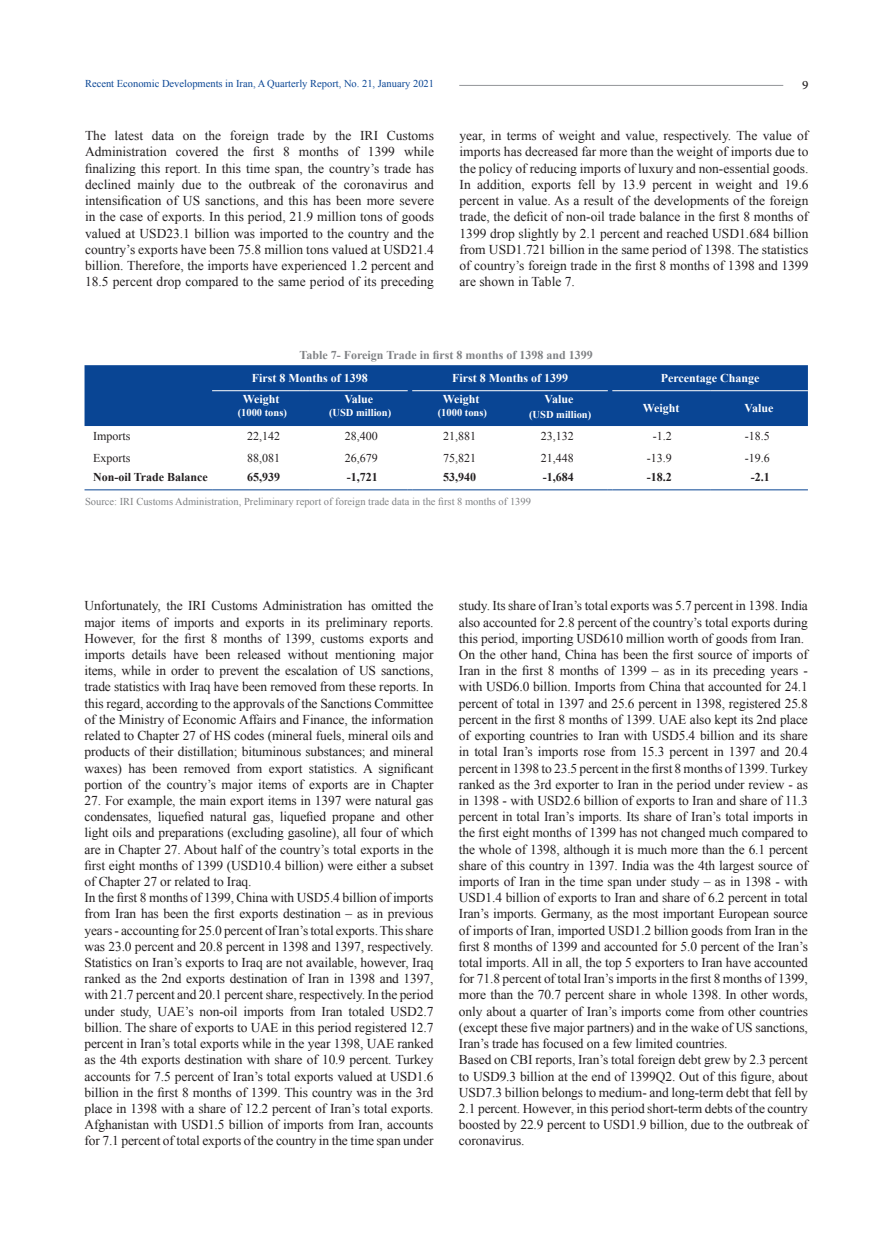
<style>
.page{position:relative;width:893px;height:1234px;background:#fff}
.page>*{position:absolute;margin:0;border:0;box-sizing:border-box;transform-origin:0 0}
.t1{font:18px "Adobe Arabic";color:#231f20}
.t2{font:13.5px/16.2px "Times New Roman";letter-spacing:-.01em;color:#231f20;text-align:justify}
.t3{font:700 12px "Times New Roman";color:#fff}
.t4{font:12px "Times New Roman";color:#231f20}
.t5{font:700 12px "Times New Roman";color:#231f20}
.t6{font:700 12px "Times New Roman";color:#808285}
.t7{font:10.5px "Times New Roman";color:#808285}
.t8{font:10.5px "Times New Roman";color:#094594}
.t9{font:700 10.5px "Times New Roman";color:#fff}
</style>
<div class="page">
<hr style="left:459px;top:85px;width:324px;height:1px;background:#939598">
<div style="left:85px;top:365px;width:723px;height:61px;background:#094594"></div>
<hr style="left:212px;top:390px;width:98px;height:1px;background:#fff">
<hr style="left:310px;top:390px;width:98px;height:1px;background:#fff">
<hr style="left:412px;top:390px;width:98px;height:1px;background:#fff">
<hr style="left:510px;top:390px;width:98px;height:1px;background:#fff">
<hr style="left:612px;top:390px;width:98px;height:1px;background:#fff">
<hr style="left:710px;top:390px;width:98px;height:1px;background:#fff">
<hr style="left:212px;top:489px;width:98px;height:1px;background:#094594">
<hr style="left:310px;top:489px;width:98px;height:1px;background:#094594">
<hr style="left:412px;top:489px;width:98px;height:1px;background:#094594">
<hr style="left:510px;top:489px;width:98px;height:1px;background:#094594">
<hr style="left:612px;top:489px;width:98px;height:1px;background:#094594">
<hr style="left:710px;top:489px;width:98px;height:1px;background:#094594">
<hr style="left:85px;top:489px;width:127px;height:1px;background:#094594">
<p class="t8" style="left:85px;top:76px;width:351px">Recent Economic Developments in Iran, A Quarterly Report, No. 21, January 2021</p>
<h1 class="t1" style="left:802px;top:72px;width:8px">9</h1>
<p class="t2" style="left:85px;top:127px;width:350px">The latest data on the foreign trade by the IRI Customs Administration covered the first 8 months of 1399 while finalizing this report. In this time span, the country’s trade has declined mainly due to the outbreak of the coronavirus and intensification of US sanctions, and this has been more severe in the case of exports. In this period, 21.9 million tons of goods valued at USD23.1 billion was imported to the country and the country’s exports have been 75.8 million tons valued at USD21.4 billion. Therefore, the imports have experienced 1.2 percent and 18.5 percent drop compared to the same period of its preceding</p>
<p class="t2" style="left:459px;top:127px;width:350px">year, in terms of weight and value, respectively. The value of imports has decreased far more than the weight of imports due to the policy of reducing imports of luxury and non-essential goods.<br>In addition, exports fell by 13.9 percent in weight and 19.6 percent in value. As a result of the developments of the foreign trade, the deficit of non-oil trade balance in the first 8 months of 1399 drop slightly by 2.1 percent and reached USD1.684 billion from USD1.721 billion in the same period of 1398. The statistics of country’s foreign trade in the first 8 months of 1398 and 1399 are shown in Table 7.</p>
<p class="t6" style="left:300px;top:347px;width:295px">Table 7- Foreign Trade in first 8 months of 1398 and 1399</p>
<p class="t3" style="left:252px;top:369px;width:117px">First 8 Months of 1398</p>
<p class="t3" style="left:452px;top:369px;width:117px">First 8 Months of 1399</p>
<p class="t3" style="left:661px;top:369px;width:100px">Percentage Change</p>
<p class="t3" style="left:243px;top:390px;width:38px">Weight</p>
<p class="t9" style="left:238px;top:405px;width:51px">(1000 tons)</p>
<p class="t3" style="left:443px;top:390px;width:38px">Weight</p>
<p class="t9" style="left:438px;top:405px;width:51px">(1000 tons)</p>
<p class="t3" style="left:344px;top:390px;width:30px">Value</p>
<p class="t9" style="left:329px;top:405px;width:64px">(USD million)</p>
<p class="t3" style="left:544px;top:390px;width:30px">Value</p>
<p class="t9" style="left:529px;top:406px;width:64px">(USD million)</p>
<p class="t3" style="left:643px;top:399px;width:38px">Weight</p>
<p class="t3" style="left:745px;top:399px;width:30px">Value</p>
<p class="t4" style="left:93px;top:428px;width:39px">Imports</p>
<p class="t4" style="left:247px;top:428px;width:34px">22,142</p>
<p class="t4" style="left:345px;top:428px;width:34px">28,400</p>
<p class="t4" style="left:443px;top:428px;width:34px">21,881</p>
<p class="t4" style="left:541px;top:428px;width:34px">23,132</p>
<p class="t4" style="left:653px;top:428px;width:20px">-1.2</p>
<p class="t4" style="left:745px;top:428px;width:26px">-18.5</p>
<p class="t4" style="left:93px;top:449px;width:39px">Exports</p>
<p class="t4" style="left:247px;top:449px;width:34px">88,081</p>
<p class="t4" style="left:345px;top:449px;width:34px">26,679</p>
<p class="t4" style="left:443px;top:449px;width:34px">75,821</p>
<p class="t4" style="left:541px;top:449px;width:34px">21,448</p>
<p class="t4" style="left:647px;top:449px;width:26px">-13.9</p>
<p class="t4" style="left:745px;top:449px;width:26px">-19.6</p>
<p class="t5" style="left:93px;top:468px;width:116px">Non-oil Trade Balance</p>
<p class="t5" style="left:247px;top:468px;width:34px">65,939</p>
<p class="t5" style="left:347px;top:468px;width:32px">-1,721</p>
<p class="t5" style="left:443px;top:468px;width:34px">53,940</p>
<p class="t5" style="left:543px;top:468px;width:32px">-1,684</p>
<p class="t5" style="left:647px;top:468px;width:26px">-18.2</p>
<p class="t5" style="left:751px;top:468px;width:20px">-2.1</p>
<p class="t7" style="left:85px;top:494px;width:447px">Source: IRI Customs Administration, Preliminary report of foreign trade data in the first 8 months of 1399</p>
<p class="t2" style="left:84px;top:597px;width:351px">Unfortunately, the IRI Customs Administration has omitted the major items of imports and exports in its preliminary reports.<br>However, for the first 8 months of 1399, customs exports and imports details have been released without mentioning major items, while in order to prevent the escalation of US sanctions, trade statistics with Iraq have been removed from these reports. In this regard, according to the approvals of the Sanctions Committee of the Ministry of Economic Affairs and Finance, the information related to Chapter 27 of HS codes (mineral fuels, mineral oils and products of their distillation; bituminous substances; and mineral waxes) has been removed from export statistics. A significant portion of the country’s major items of exports are in Chapter</p>
<p class="t2" style="left:84px;top:791px;width:350px;text-align:left">27. For example, the main export items in 1397 were natural gas condensates, liquefied natural gas, liquefied propane and other light oils and preparations (excluding gasoline), all four of which are in Chapter 27. About half of the country’s total exports in the first eight months of 1399 (USD10.4 billion) were either a subset of Chapter 27 or related to Iraq.<br>In the first 8 months of 1399, China with USD5.4 billion of imports from Iran has been the first exports destination – as in previous years - accounting for 25.0 percent of Iran’s total exports. This share was 23.0 percent and 20.8 percent in 1398 and 1397, respectively.<br>Statistics on Iran’s exports to Iraq are not available, however, Iraq ranked as the 2nd exports destination of Iran in 1398 and 1397, with 21.7 percent and 20.1 percent share, respectively. In the period under study, UAE’s non-oil imports from Iran totaled USD2.7 billion. The share of exports to UAE in this period registered 12.7 percent in Iran’s total exports while in the year 1398, UAE ranked as the 4th exports destination with share of 10.9 percent. Turkey accounts for 7.5 percent of Iran’s total exports valued at USD1.6 billion in the first 8 months of 1399. This country was in the 3rd place in 1398 with a share of 12.2 percent of Iran’s total exports.<br>Afghanistan with USD1.5 billion of imports from Iran, accounts for 7.1 percent of total exports of the country in the time span under</p>
<p class="t2" style="left:459px;top:597px;width:351px;text-align:left">study. Its share of Iran’s total exports was 5.7 percent in 1398. India also accounted for 2.8 percent of the country’s total exports during this period, importing USD610 million worth of goods from Iran.<br>On the other hand, China has been the first source of imports of Iran in the first 8 months of 1399 – as in its preceding years - with USD6.0 billion. Imports from China that accounted for 24.1 percent of total in 1397 and 25.6 percent in 1398, registered 25.8 percent in the first 8 months of 1399. UAE also kept its 2nd place of exporting countries to Iran with USD5.4 billion and its share in total Iran’s imports rose from 15.3 percent in 1397 and 20.4 percent in 1398 to 23.5 percent in the first 8 months of 1399. Turkey ranked as the 3rd exporter to Iran in the period under review - as in 1398 - with USD2.6 billion of exports to Iran and share of 11.3 percent in total Iran’s imports. Its share of Iran’s total imports in the first eight months of 1399 has not changed much compared to the whole of 1398, although it is much more than the 6.1 percent share of this country in 1397. India was the 4th largest source of imports of Iran in the time span under study – as in 1398 - with USD1.4 billion of exports to Iran and share of 6.2 percent in total Iran’s imports. Germany, as the most important European source of imports of Iran, imported USD1.2 billion goods from Iran in the first 8 months of 1399 and accounted for 5.0 percent of the Iran’s total imports. All in all, the top 5 exporters to Iran have accounted for 71.8 percent of total Iran’s imports in the first 8 months of 1399, more than the 70.7 percent share in whole 1398. In other words, only about a quarter of Iran’s imports come from other countries (except these five major partners) and in the wake of US sanctions, Iran’s trade has focused on a few limited countries.<br>Based on CBI reports, Iran’s total foreign debt grew by 2.3 percent to USD9.3 billion at the end of 1399Q2. Out of this figure, about USD7.3 billion belongs to medium- and long-term debt that fell by 2.1 percent. However, in this period short-term debts of the country boosted by 22.9 percent to USD1.9 billion, due to the outbreak of coronavirus.</p>
</div>
